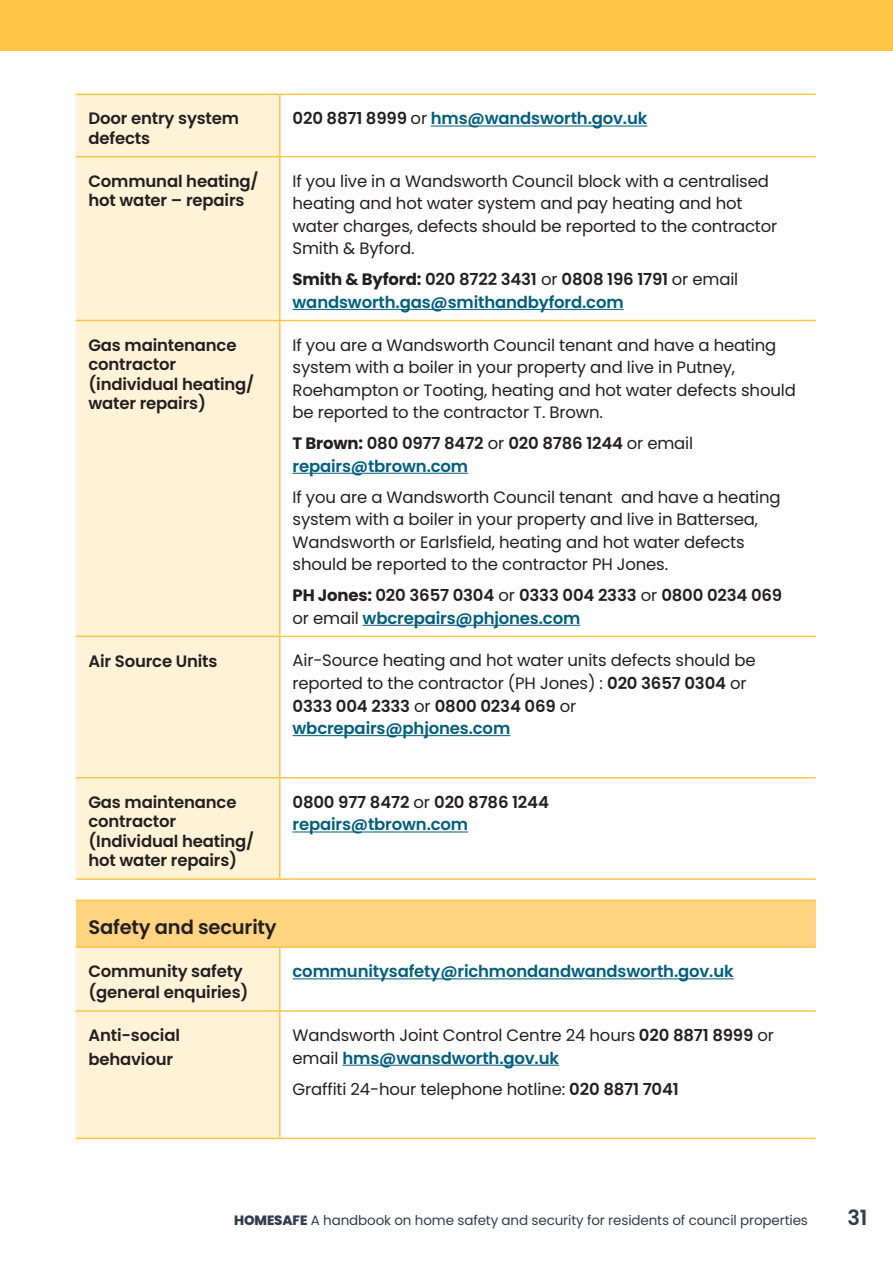
<style>
.page{position:relative;width:893px;height:1263px;background:#fff}
.page>*{position:absolute;margin:0;border:0;box-sizing:border-box;transform-origin:0 0}
.t1{font:600 21px "Poppins";color:#323c51}
.t2{font:600 19.5px "Poppins";letter-spacing:-.01em;color:#231f20}
.t3{font:16.5px/22.5px "Poppins";letter-spacing:-.01em;color:#231f20}
.t4{font:600 16.5px/19.5px "Poppins";letter-spacing:-.01em;color:#231f20}
.t5{font:600 16.5px/22.5px "Poppins";letter-spacing:-.01em;color:#005e7e}
.t6{font:13.5px "Poppins";letter-spacing:-.01em;color:#323c51}
.s1{color:#231f20}
.s2{font-weight:400;color:#231f20}
.s3{font-weight:700;color:#231f20}
.s4{font-weight:700}
.s5{font-weight:400}
.s6{color:#005e7e}
.s7{font-weight:600}
.s8{font-weight:600;color:#005e7e}
.s9{font-weight:800}
</style>
<div class="page">
<div style="left:0;top:0;width:893px;height:51px;background:#fec547"></div>
<div style="left:76px;top:95px;width:203px;height:1042px;background:#fef2d7"></div>
<div style="left:76px;top:879px;width:740px;height:21px;background:#fff"></div>
<div style="left:76px;top:900px;width:740px;height:47px;background:#fed481"></div>
<hr style="left:279px;top:95px;width:2px;height:61px;background:#fec547">
<hr style="left:279px;top:157px;width:2px;height:163px;background:#fec547">
<hr style="left:279px;top:321px;width:2px;height:315px;background:#fec547">
<hr style="left:279px;top:637px;width:2px;height:140px;background:#fec547">
<hr style="left:279px;top:778px;width:2px;height:100px;background:#fec547">
<hr style="left:279px;top:948px;width:2px;height:62px;background:#fec547">
<hr style="left:279px;top:1012px;width:2px;height:125px;background:#fec547">
<hr style="left:76px;top:94px;width:204px;height:1px;background:#fec547">
<hr style="left:280px;top:94px;width:536px;height:1px;background:#fec547">
<hr style="left:76px;top:156px;width:204px;height:1px;background:#fec547">
<hr style="left:280px;top:156px;width:536px;height:1px;background:#fec547">
<hr style="left:76px;top:320px;width:204px;height:1px;background:#fec547">
<hr style="left:280px;top:320px;width:536px;height:1px;background:#fec547">
<hr style="left:76px;top:636px;width:204px;height:1px;background:#fec547">
<hr style="left:280px;top:636px;width:536px;height:1px;background:#fec547">
<hr style="left:76px;top:777px;width:204px;height:1px;background:#fec547">
<hr style="left:280px;top:777px;width:536px;height:1px;background:#fec547">
<hr style="left:76px;top:878px;width:204px;height:2px;background:#fec547">
<hr style="left:280px;top:878px;width:536px;height:2px;background:#fec547">
<hr style="left:76px;top:900px;width:204px;height:1px;background:#fec547">
<hr style="left:280px;top:900px;width:536px;height:1px;background:#fec547">
<hr style="left:76px;top:946px;width:204px;height:2px;background:#fec547">
<hr style="left:280px;top:946px;width:536px;height:2px;background:#fec547">
<hr style="left:76px;top:1010px;width:204px;height:2px;background:#fec547">
<hr style="left:280px;top:1010px;width:536px;height:2px;background:#fec547">
<hr style="left:76px;top:1137px;width:204px;height:2px;background:#fec547">
<hr style="left:280px;top:1137px;width:536px;height:2px;background:#fec547">
<hr style="left:431px;top:126px;width:216px;height:1px;background:#005e7e">
<hr style="left:293px;top:309px;width:331px;height:1px;background:#005e7e">
<hr style="left:293px;top:473px;width:175px;height:1px;background:#005e7e">
<hr style="left:363px;top:625px;width:217px;height:1px;background:#005e7e">
<hr style="left:293px;top:735px;width:217px;height:1px;background:#005e7e">
<hr style="left:293px;top:831px;width:175px;height:1px;background:#005e7e">
<hr style="left:293px;top:978px;width:441px;height:1px;background:#005e7e">
<hr style="left:342px;top:1065px;width:217px;height:1px;background:#005e7e">
<p class="t4" style="left:88px;top:109px;width:152px">Door entry system defects</p>
<p class="t5" style="left:293px;top:107px;width:356px"><span class="s1">020 8871 8999</span> <span class="s2">or</span> hms@wandsworth.gov.uk</p>
<p class="t4" style="left:88px;top:171px;width:172px">Communal heating/ hot water – repairs</p>
<p class="t3" style="left:293px;top:170px;width:486px">If you live in a Wandsworth Council block with a centralised heating and hot water system and pay heating and hot water charges, defects should be reported to the contractor Smith &amp; Byford.</p>
<p class="t5" style="left:293px;top:268px;width:447px"><span class="s3">Smith &amp; Byford:</span> <span class="s1">020 8722 3431</span> <span class="s2">or</span> <span class="s1">0808 196 1791</span> <span class="s2">or email </span>wandsworth.gas@smithandbyford.com</p>
<p class="t4" style="left:88px;top:335px;width:167px">Gas maintenance contractor (individual heating/ water repairs)</p>
<p class="t3" style="left:293px;top:334px;width:505px">If you are a Wandsworth Council tenant and have a heating system with a boiler in your property and live in Putney, Roehampton or Tooting, heating and hot water defects should be reported to the contractor T. Brown.</p>
<p class="t4" style="left:293px;top:432px;width:402px;line-height:22.5px"><span class="s4">T Brown:</span> 080 0977 8472 <span class="s5">or</span> 020 8786 1244 <span class="s5">or email </span><span class="s6">repairs@tbrown.com</span></p>
<p class="t3" style="left:293px;top:486px;width:490px">If you are a Wandsworth Council tenant and have a heating system with a boiler in your property and live in Battersea, Wandsworth or Earlsfield, heating and hot water defects should be reported to the contractor PH Jones.</p>
<p class="t4" style="left:293px;top:584px;width:491px;line-height:22.5px"><span class="s4">PH Jones:</span> 020 3657 0304 <span class="s5">or</span> 0333 004 2333 <span class="s5">or</span> 0800 0234 069 <span class="s5">or email</span> <span class="s6">wbcrepairs@phjones.com</span></p>
<p class="t4" style="left:88px;top:651px;width:131px">Air Source Units</p>
<p class="t3" style="left:293px;top:649px;width:464px">Air-Source heating and hot water units defects should be reported to the contractor (PH Jones) : <span class="s7">020 3657 0304</span> or <span class="s7">0333 004 2333</span> or <span class="s7">0800 0234 069</span> or <span class="s8">wbcrepairs@phjones.com</span></p>
<p class="t4" style="left:88px;top:792px;width:167px">Gas maintenance contractor (Individual heating/ hot water repairs)</p>
<p class="t4" style="left:293px;top:791px;width:258px;line-height:22.5px">0800 977 8472 <span class="s5">or</span> 020 8786 1244 <span class="s6">repairs@tbrown.com</span></p>
<p class="t2" style="left:88px;top:915px;width:190px">Safety and security</p>
<p class="t4" style="left:88px;top:961px;width:162px;line-height:21px">Community safety (general enquiries)</p>
<p class="t5" style="left:293px;top:960px;width:443px">communitysafety@richmondandwandsworth.gov.uk</p>
<p class="t4" style="left:88px;top:1023px;width:93px;line-height:24px">Anti-social behaviour</p>
<p class="t3" style="left:293px;top:1024px;width:483px">Wandsworth Joint Control Centre 24 hours <span class="s7">020 8871 8999</span> or email <span class="s8">hms@wansdworth.gov.uk</span></p>
<p class="t3" style="left:293px;top:1078px;width:388px">Graffiti 24-hour telephone hotline: <span class="s7">020 8871 7041</span></p>
<p class="t6" style="left:234px;top:1212px;width:575px"><span class="s9">HOMESAFE</span> A handbook on home safety and security for residents of council properties</p>
<p class="t1" style="left:847px;top:1205px;width:21px">31</p>
</div>
